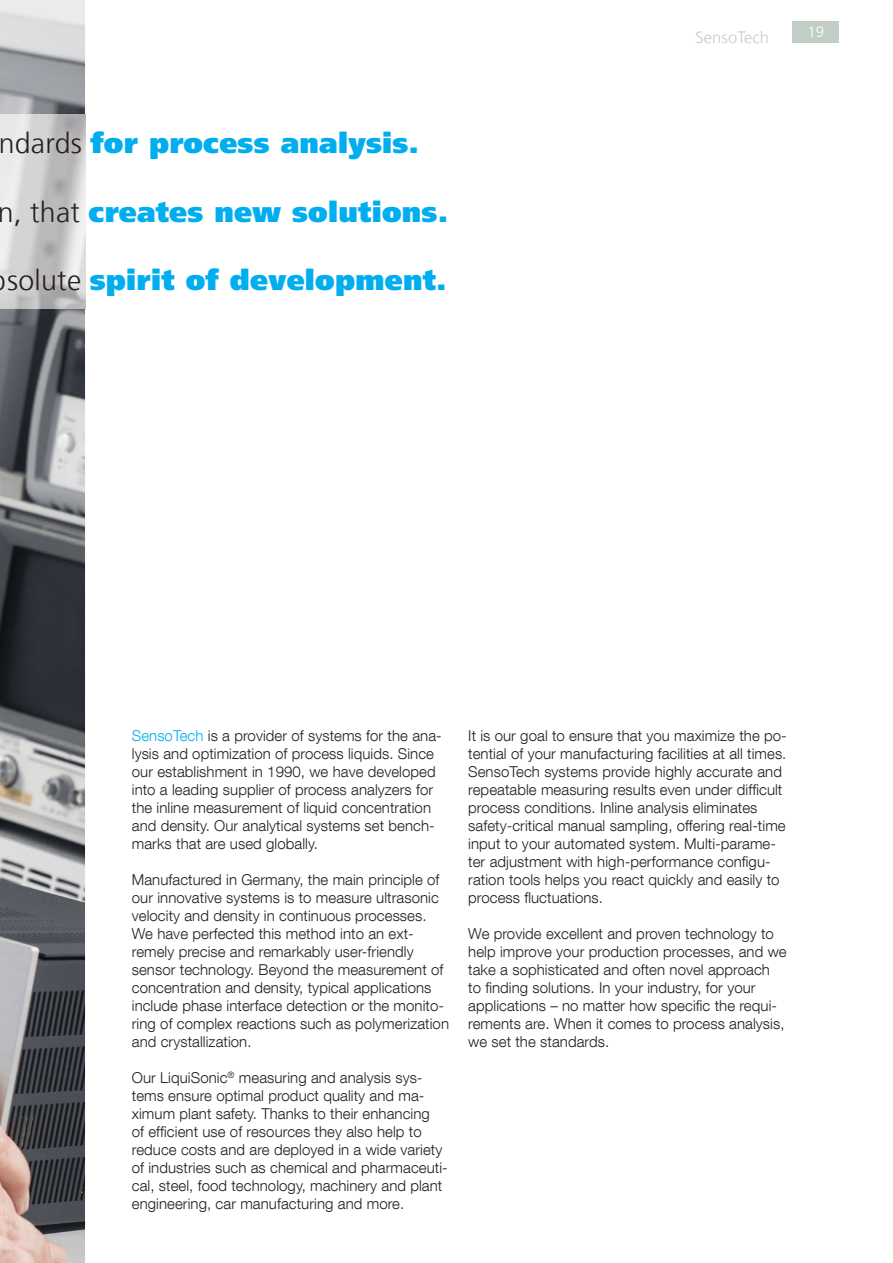
<style>
.page{position:relative;width:893px;height:1263px;background:#fff}
.page>*{position:absolute;margin:0;border:0;box-sizing:border-box;transform-origin:0 0}
.t1{font:900 28.5px "Frutiger LT Com";letter-spacing:.01em;color:#00aeef}
.t2{font:300 16.5px "Frutiger LT Com";letter-spacing:.01em;color:#c2cdc6}
.t3{font:300 15px/18px "Helvetica Neue LT Com";letter-spacing:.005em;color:#231f20}
.t4{font:300 15px "Frutiger LT Com";color:#fff}
.s1{font-weight:300;color:#231f20}
.s2{color:#00aeef}
</style>
<div class="page">
<div style="left:792px;top:21px;width:47px;height:22px;background:#c2cdc6"></div>
<img style="left:0;top:0;width:85px;height:1263px">
<img style="left:0;top:115px;width:85px;height:193px">
<h1 class="t1" style="left:-1px;top:126px;width:422px"><span class="s1">ndards</span> for process analysis.</h1>
<h1 class="t1" style="left:-2px;top:194px;width:452px"><span class="s1">n, that</span> creates new solutions.</h1>
<h1 class="t1" style="left:7px;top:263px;width:441px"><span class="s1">solute</span> spirit of development.</h1>
<p class="t2" style="left:695px;top:27px;width:75px">SensoTech</p>
<p class="t4" style="left:808px;top:23px;width:18px">19</p>
<p class="t3" style="left:132px;top:726px;width:311px"><span class="s2">SensoTech</span> is a provider of systems for the ana&shy;lysis and optimization of process liquids. Since our establishment in 1990, we have developed into a leading supplier of process analyzers for the inline measurement of liquid concentration and density. Our analytical systems set bench&shy;marks that are used globally.</p>
<p class="t3" style="left:132px;top:870px;width:319px">Manufactured in Germany, the main principle of our innovative systems is to measure ultrasonic velocity and density in continuous processes.<br>We have perfected this method into an ext&shy;remely precise and remarkably user-friendly sensor technology. Beyond the measurement of concentration and density, typical applications include phase interface detection or the monito&shy;ring of complex reactions such as polymerization and crystallization.</p>
<p class="t3" style="left:132px;top:1068px;width:317px">Our LiquiSonic<sup>®</sup> measuring and analysis sys&shy;tems ensure optimal product quality and ma&shy;ximum plant safety. Thanks to their enhancing<br>of efficient use of resources they also help to reduce costs and are deployed in a wide variety of industries such as chemical and pharmaceuti&shy;cal, steel, food technology, machinery and plant engineering, car manufacturing and more.</p>
<p class="t3" style="left:468px;top:726px;width:320px">It is our goal to ensure that you maximize the po&shy;tential of your manufacturing facilities at all times.<br>SensoTech systems provide highly accurate and repeatable measuring results even under difficult process conditions. Inline analysis eliminates safety-critical manual sampling, offering real-time input to your automated system. Multi-parame&shy;ter adjustment with high-performance configu&shy;ration tools helps you react quickly and easily to process fluctuations.</p>
<p class="t3" style="left:468px;top:924px;width:320px">We provide excellent and proven technology to help improve your production processes, and we take a sophisticated and often novel approach<br>to finding solutions. In your industry, for your applications – no matter how specific the requi&shy;rements are. When it comes to process analysis, we set the standards.</p>
</div>
